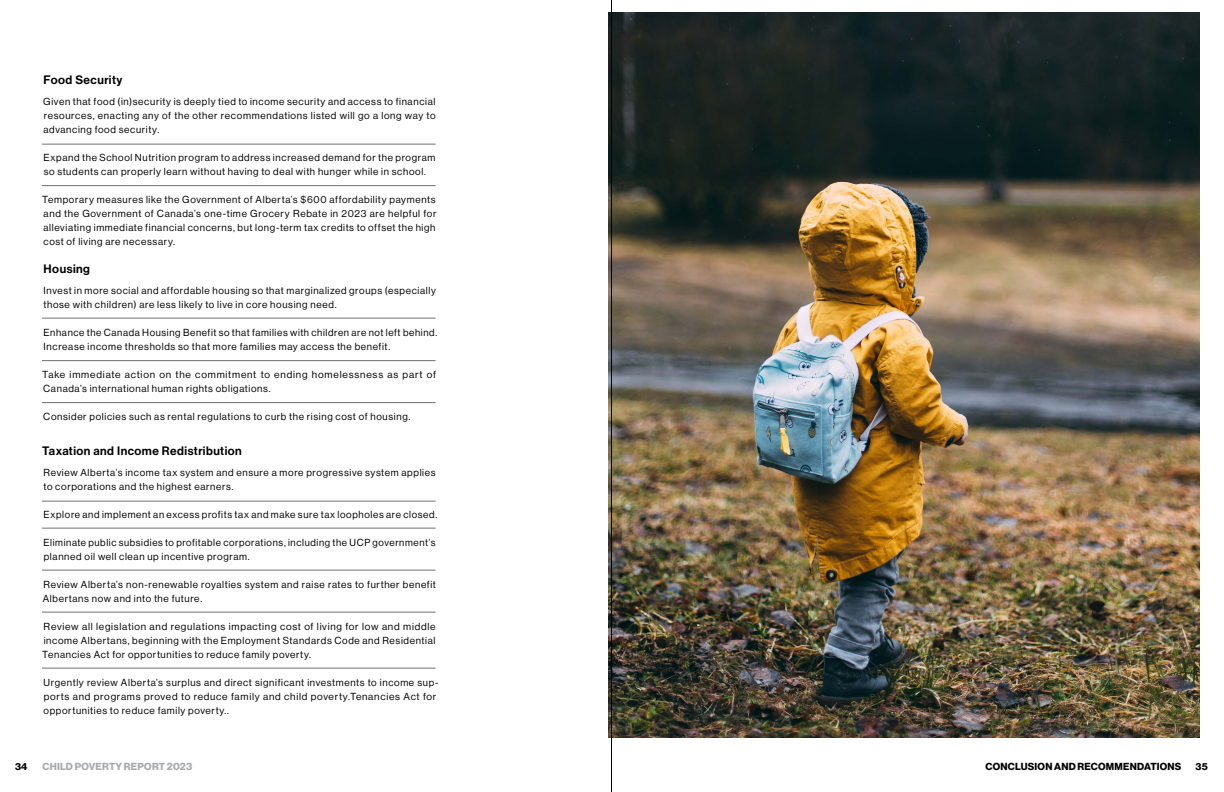
<style>
.page{position:relative;width:1224px;height:792px;background:#fff}
.page>*{position:absolute;margin:0;border:0;box-sizing:border-box;transform-origin:0 0}
.t1{font:12px "N Haas Grotesk DS Pro 65 Md";letter-spacing:.04em;color:#000}
.t2{font:10px/14px "N Haas Grotesk DS Pro 55 Rg";letter-spacing:.065em;color:#000}
.t3{font:10px "N Haas Grotesk DS Pro 75 Bd";letter-spacing:.025em;color:#000}
.t4{font:10px "N Haas Grotesk DS Pro 75 Bd";letter-spacing:.02em;color:#a7a9ac}
</style>
<div class="page">
<hr style="left:42px;top:144px;width:394px;height:1px;background:#6f7073">
<hr style="left:42px;top:185px;width:394px;height:1px;background:#6f7073">
<hr style="left:42px;top:318px;width:394px;height:1px;background:#6f7073">
<hr style="left:42px;top:360px;width:394px;height:1px;background:#6f7073">
<hr style="left:42px;top:402px;width:394px;height:1px;background:#6f7073">
<hr style="left:42px;top:501px;width:394px;height:1px;background:#6f7073">
<hr style="left:42px;top:528px;width:394px;height:1px;background:#6f7073">
<hr style="left:42px;top:570px;width:394px;height:1px;background:#6f7073">
<hr style="left:42px;top:668px;width:394px;height:1px;background:#6f7073">
<hr style="left:42px;top:612px;width:394px;height:1px;background:#6f7073">
<img style="left:608px;top:12px;width:591px;height:726px">
<hr style="left:611px;top:0;width:1px;height:792px;background:#000">
<p class="t1" style="left:44px;top:73px;width:80px">Food Security</p>
<p class="t2" style="left:43px;top:95px;width:394px;text-align:justify">Given that food (in)security is deeply tied to income security and access to financial resources, enacting any of the other recommendations listed will go a long way to advancing food security.</p>
<p class="t2" style="left:44px;top:151px;width:393px">Expand the School Nutrition program to address increased demand for the program so students can properly learn without having to deal with hunger while in school.</p>
<p class="t2" style="left:42px;top:193px;width:396px;text-align:justify">Temporary measures like the Government of Alberta’s $600 affordability payments and the Government of Canada’s one-time Grocery Rebate in 2023 are helpful for alleviating immediate financial concerns, but long-term tax credits to offset the high cost of living are necessary.</p>
<p class="t1" style="left:44px;top:262px;width:48px">Housing</p>
<p class="t2" style="left:44px;top:284px;width:394px">Invest in more social and affordable housing so that marginalized groups (especially those with children) are less likely to live in core housing need.</p>
<p class="t2" style="left:44px;top:326px;width:395px">Enhance the Canada Housing Benefit so that families with children are not left behind.<br>Increase income thresholds so that more families may access the benefit.</p>
<p class="t2" style="left:42px;top:368px;width:395px">Take immediate action on the commitment to ending homelessness as part of<br>Canada’s international human rights obligations.</p>
<p class="t2" style="left:43px;top:410px;width:369px">Consider policies such as rental regulations to curb the rising cost of housing.</p>
<p class="t1" style="left:42px;top:444px;width:201px">Taxation and Income Redistribution</p>
<p class="t2" style="left:44px;top:466px;width:394px">Review Alberta’s income tax system and ensure a more progressive system applies to corporations and the highest earners.</p>
<p class="t2" style="left:44px;top:508px;width:395px">Explore and implement an excess profits tax and make sure tax loopholes are closed.</p>
<p class="t2" style="left:44px;top:536px;width:393px">Eliminate public subsidies to profitable corporations, including the UCP government’s planned oil well clean up incentive program.</p>
<p class="t2" style="left:43px;top:578px;width:395px">Review Alberta’s non-renewable royalties system and raise rates to further benefit<br>Albertans now and into the future.</p>
<p class="t2" style="left:42px;top:620px;width:395px;text-align:justify">Review all legislation and regulations impacting cost of living for low and middle income Albertans, beginning with the Employment Standards Code and Residential Tenancies Act for opportunities to reduce family poverty.</p>
<p class="t2" style="left:43px;top:676px;width:397px">Urgently review Alberta’s surplus and direct significant investments to income sup&shy;ports and programs proved to reduce family and child poverty.Tenancies Act for opportunities to reduce family poverty..</p>
<p class="t3" style="left:15px;top:761px;width:14px">34</p>
<p class="t4" style="left:43px;top:761px;width:151px">CHILD POVERTY REPORT 2023</p>
<p class="t3" style="left:1196px;top:761px;width:14px">35</p>
<p class="t3" style="left:985px;top:761px;width:197px">CONCLUSION AND RECOMMENDATIONS</p>
</div>
